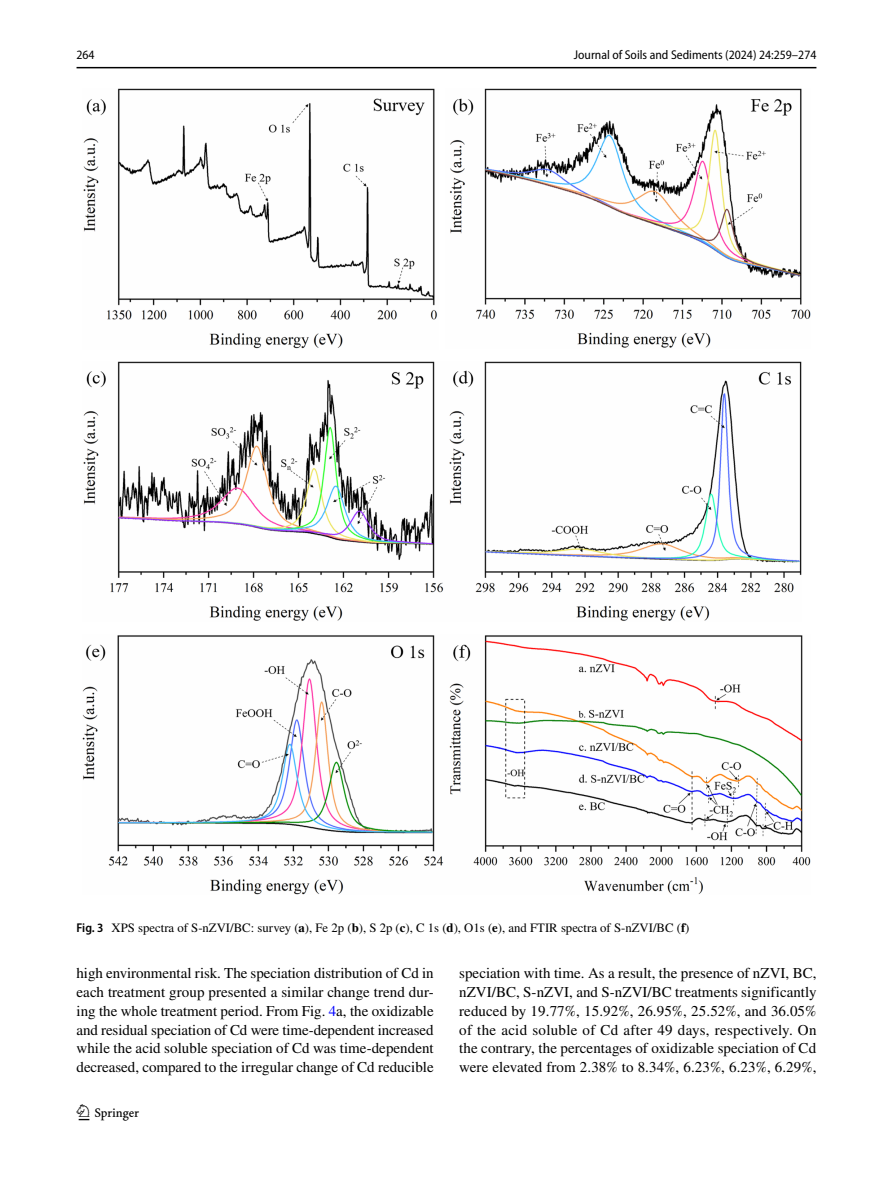
<style>
.page{position:relative;width:893px;height:1187px;background:#fff}
.page>*{position:absolute;margin:0;border:0;box-sizing:border-box;transform-origin:0 0}
.t1{font:22.5px "Springnew Regular 2";color:#000}
.t2{font:15px/18.8px "STIX";color:#000;text-align:justify}
.t3{font:12.75px "STIX";color:#000}
.t4{font:semi-condensed 12.75px "Myriad Pro";color:#000}
.s1{font-family:"Myriad Pro";font-weight:600;font-stretch:semi-condensed}
.s2{font-weight:700}
.s3{color:#00f}
</style>
<div class="page">
<hr style="left:77px;top:67px;width:739px;height:1px;background:#000">
<img style="left:82px;top:88px;width:729px;height:807px">
<p class="t4" style="left:77px;top:48px;width:20px">264</p>
<p class="t4" style="left:574px;top:48px;width:244px">Journal of Soils and Sediments (2024) 24:259–274</p>
<p class="t3" style="left:77px;top:918px;width:614px"><span class="s1">Fig. 3</span> XPS spectra of S-nZVI/BC: survey (<span class="s2">a</span>), Fe 2p (<span class="s2">b</span>), S 2p (<span class="s2">c</span>), C 1s (<span class="s2">d</span>), O1s (<span class="s2">e</span>), and FTIR spectra of S-nZVI/BC (<span class="s2">f</span>)</p>
<p class="t2" style="left:77px;top:964px;width:359px">high environmental risk. The speciation distribution of Cd in each treatment group presented a similar change trend dur&shy;ing the whole treatment period. From Fig. <span class="s3">4</span>a, the oxidizable and residual speciation of Cd were time-dependent increased while the acid soluble speciation of Cd was time-dependent decreased, compared to the irregular change of Cd reducible</p>
<p class="t2" style="left:459px;top:964px;width:359px">speciation with time. As a result, the presence of nZVI, BC, nZVI/BC, S-nZVI, and S-nZVI/BC treatments significantly reduced by 19.77%, 15.92%, 26.95%, 25.52%, and 36.05% of the acid soluble of Cd after 49 days, respectively. On the contrary, the percentages of oxidizable speciation of Cd were elevated from 2.38% to 8.34%, 6.23%, 6.23%, 6.29%,</p>
<h1 class="t1" style="left:79px;top:1104px;width:62px">1 3</h1>
</div>
